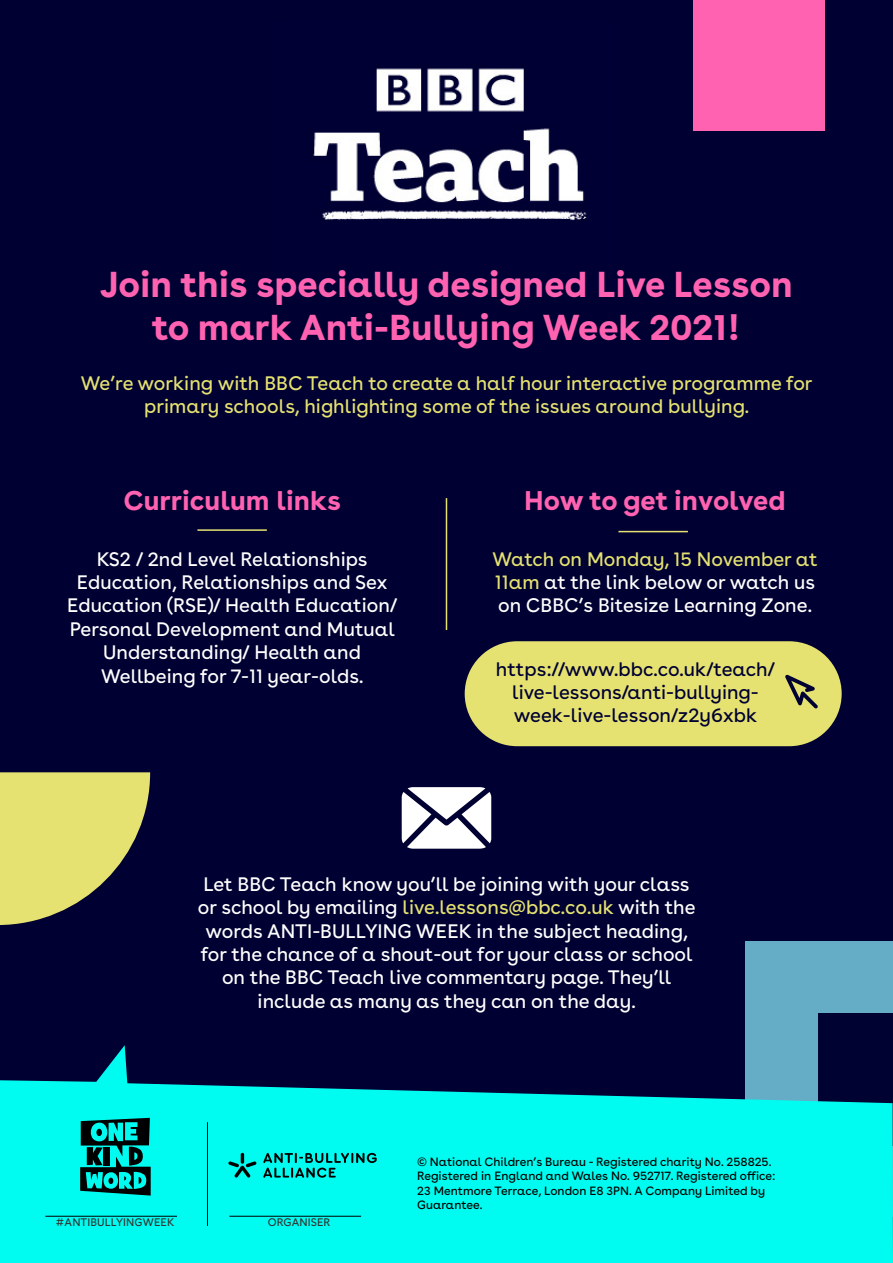
<style>
.page{position:relative;width:893px;height:1263px;background:#000032}
.page>*{position:absolute;margin:0;border:0;box-sizing:border-box;transform-origin:0 0}
.t1{font:700 36px/43.2px "Buenos Aires";color:#ff62b1;text-align:center}
.t2{font:700 27px "Buenos Aires";color:#ff62b1}
.t3{font:19.5px/23.4px "Buenos Aires";color:#fff;text-align:center}
.t4{font:19.5px/23.4px "Buenos Aires";color:#e5e271;text-align:center}
.t5{font:19.5px/23.4px "Buenos Aires";color:#000032;text-align:center}
.t6{font:12px/14.4px "Buenos Aires";color:#000}
.t7{font:10.95px "Buenos Aires";letter-spacing:.01em;color:#333}
.s1{color:#e5e271}
</style>
<div class="page">
<svg style="left:0;top:772px;width:150px;height:153px"></svg>
<div style="left:692px;top:0;width:132px;height:131px;background:#ff62b1"></div>
<div style="left:746px;top:941px;width:147px;height:276px;background:#65adc6"></div>
<div style="left:819px;top:1013px;width:74px;height:132px;background:#000231"></div>
<div style="left:465px;top:641px;width:377px;height:105px;background:#e5e271;border-radius:52px"></div>
<img style="left:313px;top:68px;width:274px;height:153px">
<hr style="left:197px;top:529px;width:70px;height:2px;background:#e5e271">
<hr style="left:446px;top:498px;width:1px;height:132px;background:#e5e271">
<hr style="left:618px;top:531px;width:70px;height:1px;background:#e5e271">
<svg style="left:785px;top:675px;width:33px;height:34px"></svg>
<svg style="left:402px;top:787px;width:89px;height:62px"></svg>
<svg style="left:0;top:1045px;width:893px;height:218px;fill:#00fcf0"></svg>
<hr style="left:45px;top:1216px;width:132px;height:1px;background:#000">
<hr style="left:229px;top:1216px;width:132px;height:1px;background:#000">
<hr style="left:207px;top:1122px;width:1px;height:104px;background:#000">
<svg style="left:228px;top:1153px;width:29px;height:24px"></svg>
<svg style="left:263px;top:1153px;width:114px;height:25px;background:#00b9b0"></svg>
<svg style="left:80px;top:1118px;width:71px;height:77px;background:#007671"></svg>
<h1 class="t1" style="left:100px;top:259px;width:694px">Join this specially designed Live Lesson to mark Anti-Bullying Week 2021!</h1>
<p class="t4" style="left:81px;top:369px;width:733px">We’re working with BBC Teach to create a half hour interactive programme for primary schools, highlighting some of the issues around bullying.</p>
<h2 class="t2" style="left:123px;top:477px;width:219px">Curriculum links</h2>
<p class="t3" style="left:67px;top:545px;width:332px">KS2 / 2nd Level Relationships<br>Education, Relationships and Sex<br>Education (RSE)/ Health Education/<br>Personal Development and Mutual<br>Understanding/ Health and<br>Wellbeing for 7-11 year-olds.</p>
<h2 class="t2" style="left:524px;top:477px;width:263px">How to get involved</h2>
<p class="t3" style="left:492px;top:545px;width:327px;text-align:left"><span class="s1">Watch on Monday, 15 November at<br>11am</span> at the link below or watch us on CBBC’s Bitesize Learning Zone.</p>
<p class="t5" style="left:496px;top:655px;width:281px">https://www.bbc.co.uk/teach/ live-lessons/anti-bullying&shy;week-live-lesson/z2y6xbk</p>
<p class="t3" style="left:198px;top:870px;width:499px">Let BBC Teach know you’ll be joining with your class or school by emailing <span class="s1">live.lessons@bbc.co.uk</span> with the words ANTI-BULLYING WEEK in the subject heading, for the chance of a shout-out for your class or school on the BBC Teach live commentary page. They’ll include as many as they can on the day.</p>
<p class="t7" style="left:55px;top:1213px;width:120px">#ANTIBULLYINGWEEK</p>
<p class="t7" style="left:268px;top:1213px;width:64px">ORGANISER</p>
<p class="t6" style="left:417px;top:1153px;width:360px">© National Children’s Bureau - Registered charity No. 258825.<br>Registered in England and Wales No. 952717. Registered office:<br>23 Mentmore Terrace, London E8 3PN. A Company Limited by Guarantee.</p>
</div>
